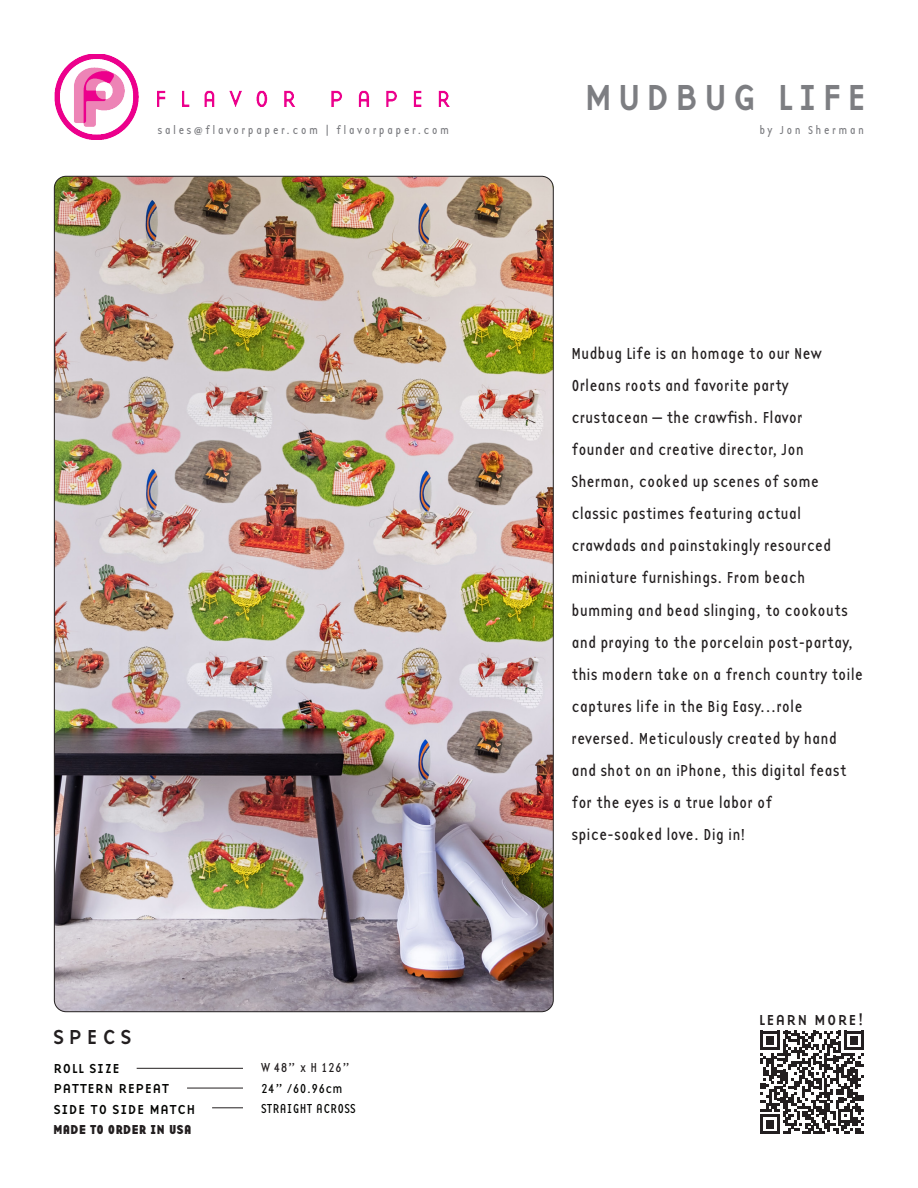
<style>
.page{position:relative;width:918px;height:1188px;background:#fff}
.page>*{position:absolute;margin:0;border:0;box-sizing:border-box;transform-origin:0 0}
.t1{font:37.5px "Base 9 Sans OT";letter-spacing:.1em;color:#7d7e82}
.t2{font:21px "Base 9 Sans OT";letter-spacing:.19em;color:#231f20}
.t3{font:16.5px/32.1px "Base 12 Sans OT";color:#231f20}
.t4{font:15px "Base 9 Sans OT";letter-spacing:.06em;color:#231f20}
.t5{font:13.5px "Base 9 Sans OT";letter-spacing:.02em;color:#040503}
.t6{font:13.5px "Base 12 Sans OT";letter-spacing:.02em;color:#040503}
.t7{font:700 13.5px "Base 12 Sans OT";letter-spacing:.05em;color:#231f20}
.t8{font:13.5px "Base 12 Sans OT";color:#231f20}
.t9{font:12px "Base 12 Sans OT";letter-spacing:.19em;color:#7d7e82}
</style>
<div class="page">
<img style="left:54px;top:176px;width:498px;height:836px">
<hr style="left:137px;top:1068px;width:106px;height:1px;background:#231f20">
<hr style="left:187px;top:1088px;width:56px;height:1px;background:#231f20">
<hr style="left:212px;top:1108px;width:31px;height:1px;background:#231f20">
<img style="left:54px;top:54px;width:85px;height:86px">
<img style="left:157px;top:90px;width:292px;height:16px">
<svg style="left:760px;top:1031px;width:104px;height:103px"></svg>
<p class="t1" style="left:584px;top:71px;width:285px">MUDBUG LIFE</p>
<p class="t9" style="left:158px;top:122px;width:293px">sales@flavorpaper.com | flavorpaper.com</p>
<p class="t9" style="left:759px;top:122px;width:106px">by Jon Sherman</p>
<p class="t3" style="left:572px;top:337px;width:252px">Mudbug Life is an homage to our New</p>
<p class="t3" style="left:572px;top:369px;width:219px">Orleans roots and favorite party</p>
<p class="t3" style="left:572px;top:401px;width:233px">crustacean — the crawfish. Flavor</p>
<p class="t3" style="left:572px;top:433px;width:234px">founder and creative director, Jon</p>
<p class="t3" style="left:572px;top:466px;width:249px">Sherman, cooked up scenes of some</p>
<p class="t3" style="left:572px;top:498px;width:231px">classic pastimes featuring actual</p>
<p class="t3" style="left:572px;top:530px;width:261px">crawdads and painstakingly resourced miniature furnishings. From beach</p>
<p class="t3" style="left:572px;top:594px;width:293px">bumming and bead slinging, to cookouts and praying to the porcelain post-partay, this modern take on a french country toile captures life in the Big Easy...role</p>
<p class="t3" style="left:572px;top:722px;width:277px">reversed. Meticulously created by hand and shot on an iPhone, this digital feast for the eyes is a true labor of</p>
<p class="t3" style="left:572px;top:819px;width:176px">spice-soaked love. Dig in!</p>
<p class="t2" style="left:53px;top:1022px;width:81px">SPECS</p>
<p class="t5" style="left:53px;top:1059px;width:68px">ROLL SIZE</p>
<p class="t5" style="left:53px;top:1079px;width:118px">PATTERN REPEAT</p>
<p class="t5" style="left:53px;top:1100px;width:144px">SIDE TO SIDE MATCH</p>
<p class="t7" style="left:53px;top:1121px;width:139px">MADE TO ORDER IN USA</p>
<p class="t8" style="left:261px;top:1060px;width:91px">W 48” x H 126”</p>
<p class="t6" style="left:261px;top:1080px;width:83px">24” /60.96cm</p>
<p class="t6" style="left:261px;top:1100px;width:96px">STRAIGHT ACROSS</p>
<p class="t4" style="left:759px;top:1010px;width:107px">LEARN MORE!</p>
</div>
